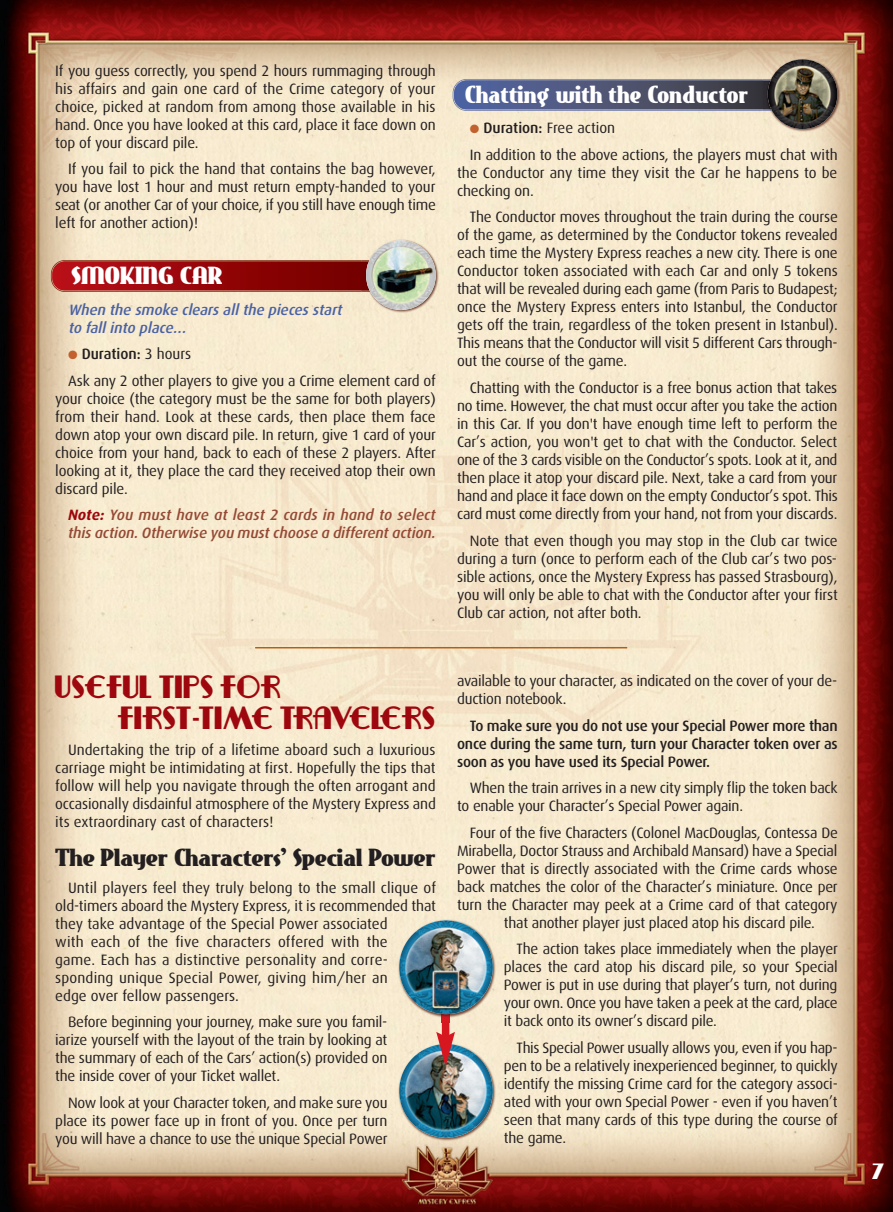
<style>
.page{position:relative;width:893px;height:1212px;background:#fff}
.page>*{position:absolute;margin:0;border:0;box-sizing:border-box;transform-origin:0 0}
.t1{font:30px/30.8px "Ritzy Remix";color:#9d070d}
.t2{font:24px "East Market";letter-spacing:-.01em;color:#231f20;scale:.95 1}
.t3{font:24px "East Market";color:#fff;scale:.9 1}
.t4{font:24px "East Market";color:#fff}
.t5{font:21px "Ritzy Remix";color:#fff}
.t6{font:15px/18px "Dax";letter-spacing:-.015em;color:#231f20;text-align:justify}
.t7{font:15px/18px "Dax";letter-spacing:.005em;color:#231f20}
.t8{font:500 15px/18px "Dax";letter-spacing:-.015em;color:#231f20;text-align:justify}
.t9{font:italic 500 15px/18px "Dax";letter-spacing:-.005em;color:#954a35}
.t10{font:italic 500 15px/18px "Dax";color:#4a62a4}
.s1{color:#c2602e}
.s2{font-weight:500}
.s3{font-weight:700;color:#9d070d}
</style>
<div class="page">
<img style="left:0;top:0;width:893px;height:1212px">
<img style="left:453px;top:79px;width:310px;height:32px">
<svg style="left:454px;top:80px;width:309px;height:29px"></svg>
<img style="left:51px;top:260px;width:310px;height:32px">
<svg style="left:52px;top:261px;width:309px;height:29px"></svg>
<img style="left:361px;top:235px;width:83px;height:83px">
<img style="left:361px;top:260px;width:9px;height:32px">
<img style="left:366px;top:240px;width:70px;height:70px;border-radius:35px">
<img style="left:763px;top:54px;width:82px;height:83px">
<img style="left:763px;top:79px;width:9px;height:32px">
<img style="left:768px;top:59px;width:69px;height:70px;border-radius:35px">
<hr style="left:255px;top:647px;width:372px;height:1px;background:#b56011">
<img style="left:394px;top:1039px;width:107px;height:106px">
<img style="left:399px;top:1044px;width:94px;height:94px;border-radius:47px">
<div style="left:442px;top:998px;width:7px;height:40px;background:#d7171f"></div>
<svg style="left:436px;top:1032px;width:19px;height:34px"></svg>
<img style="left:394px;top:915px;width:107px;height:107px">
<img style="left:442px;top:1014px;width:7px;height:8px">
<img style="left:399px;top:920px;width:94px;height:94px;border-radius:47px">
<p class="t6" style="left:55px;top:62px;width:382px">If you guess correctly, you spend 2 hours rummaging through his affairs and gain one card of the Crime category of your choice, picked at random from among those available in his hand. Once you have looked at this card, place it face down on top of your discard pile.</p>
<p class="t6" style="left:55px;top:161px;width:382px;text-indent:13px">If you fail to pick the hand that contains the bag however, you have lost 1 hour and must return empty-handed to your seat (or another Car of your choice, if you still have enough time left for another action)!</p>
<h2 class="t4" style="left:71px;top:267px;width:152px">SMOKING CAR</h2>
<p class="t10" style="left:68px;top:302px;width:278px">When the smoke clears allthe pieces start to fallinto place…</p>
<p class="t6" style="left:68px;top:342px;width:369px;line-height:26.5px"><span class="s1">●</span> <span class="s2">Duration:</span> 3 hours<br>Ask any 2 other players to give you a Crime element card of</p>
<p class="t6" style="left:55px;top:391px;width:382px">your choice (the category must be the same for both players) from their hand. Look at these cards, then place them face down atop your own discard pile. In return, give 1 card of your choice from your hand, back to each of these 2 players. After looking at it, they place the card they received atop their own discard pile.</p>
<p class="t9" style="left:68px;top:507px;width:369px"><span class="s3">Note:</span> You must have at least 2 cards in hand to select this action. Otherwise you must choose a different action.</p>
<h2 class="t3" style="left:465px;top:85px;width:316px">Chatting with the Conductor</h2>
<p class="t6" style="left:470px;top:116px;width:369px;line-height:26.5px"><span class="s1">●</span> <span class="s2">Duration:</span> Free action<br>In addition to the above actions, the players must chat with</p>
<p class="t6" style="left:457px;top:165px;width:382px">the Conductor any time they visit the Car he happens to be checking on.</p>
<p class="t6" style="left:457px;top:209px;width:382px;text-indent:13px">The Conductor moves throughout the train during the course of the game, as determined by the Conductor tokens revealed each time the Mystery Express reaches a new city. There is one Conductor token associated with each Car and only 5 tokens that will be revealed during each game (from Paris to Budapest; once the Mystery Express enters into Istanbul, the Conductor gets off the train, regardless of the token present in Istanbul).<br>This means that the Conductor will visit 5 different Cars through&shy;out the course of the game.</p>
<p class="t6" style="left:457px;top:380px;width:382px;text-indent:13px">Chatting with the Conductor is a free bonus action that takes no time. However, the chat must occur after you take the action in this Car. If you don't have enough time left to perform the Car’s action, you won't get to chat with the Conductor. Select one of the 3 cards visible on the Conductor’s spots. Look at it, and then place it atop your discard pile. Next, take a card from your hand and place it face down on the empty Conductor’s spot. This card must come directly from your hand, not from your discards.</p>
<p class="t6" style="left:457px;top:532px;width:382px;text-indent:13px">Note that even though you may stop in the Club car twice during a turn (once to perform each of the Club car’s two pos&shy;sible actions, once the Mystery Express has passed Strasbourg), you will only be able to chat with the Conductor after your first Club car action, not after both.</p>
<h1 class="t1" style="left:118px;top:672px;width:319px;text-indent:-63px">USEFUL TIPS FOR<br>FIRST-TIME TRAVELERS</h1>
<p class="t6" style="left:55px;top:742px;width:382px;text-indent:13px">Undertaking the trip of a lifetime aboard such a luxurious carriage might be intimidating at first. Hopefully the tips that follow will help you navigate through the often arrogant and occasionally disdainful atmosphere of the Mystery Express and its extraordinary cast of characters!</p>
<h2 class="t2" style="left:55px;top:849px;width:402px">The Player Characters’ Special Power</h2>
<p class="t7" style="left:55px;top:879px;width:382px;text-indent:13px">Until players feel they truly belong to the small clique of old-timers aboard the Mystery Express, it is recommended that they take advantage of the Special Power associated<br>with each of the five characters offered with the<br>game. Each has a distinctive personality and corre&shy;sponding unique Special Power, giving him/her an<br>edge over fellow passengers.</p>
<p class="t6" style="left:55px;top:1014px;width:334px;text-indent:13px">Before beginning your journey, make sure you famil&shy;iarize yourself with the layout of the train by looking at the summary of each of the Cars’ action(s) provided on the inside cover of your Ticket wallet.</p>
<p class="t6" style="left:55px;top:1094px;width:334px;text-indent:13px">Now look at your Character token, and make sure you place its power face up in front of you. Once per turn you will have a chance to use the unique Special Power</p>
<p class="t6" style="left:457px;top:673px;width:382px">available to your character, as indicated on the cover of your de&shy;duction notebook.</p>
<p class="t8" style="left:457px;top:717px;width:382px;text-indent:13px">To make sure you do not use your Special Power more than once during the same turn, turn your Character token over as soon as you have used its Special Power.</p>
<p class="t6" style="left:457px;top:780px;width:382px;text-indent:13px">When the train arrives in a new city simply flip the token back to enable your Character’s Special Power again.</p>
<p class="t6" style="left:470px;top:824px;width:369px">Four of the five Characters (Colonel MacDouglas, Contessa De</p>
<p class="t6" style="left:457px;top:842px;width:382px">Mirabella, Doctor Strauss and Archibald Mansard) have a Special</p>
<p class="t6" style="left:457px;top:860px;width:382px">Power that is directly associated with the Crime cards whose</p>
<p class="t6" style="left:457px;top:878px;width:382px">back matches the color of the Character’s miniature. Once per</p>
<p class="t6" style="left:457px;top:896px;width:382px">turn the Character may peek at a Crime card of that category</p>
<p class="t6" style="left:504px;top:914px;width:313px">that another player just placed atop his discard pile.</p>
<p class="t6" style="left:504px;top:941px;width:335px;text-indent:13px">The action takes place immediately when the player places the card atop his discard pile, so your Special Power is put in use during that player’s turn, not during your own. Once you have taken a peek at the card, place it back onto its owner’s discard pile.</p>
<p class="t6" style="left:504px;top:1039px;width:335px;text-indent:13px">This Special Power usually allows you, even if you hap&shy;pen to be a relatively inexperienced beginner, to quickly identify the missing Crime card for the category associ&shy;ated with your own Special Power - even if you haven’t seen that many cards of this type during the course of the game.</p>
<h3 class="t5" style="left:872px;top:1160px;width:14px">7</h3>
</div>
